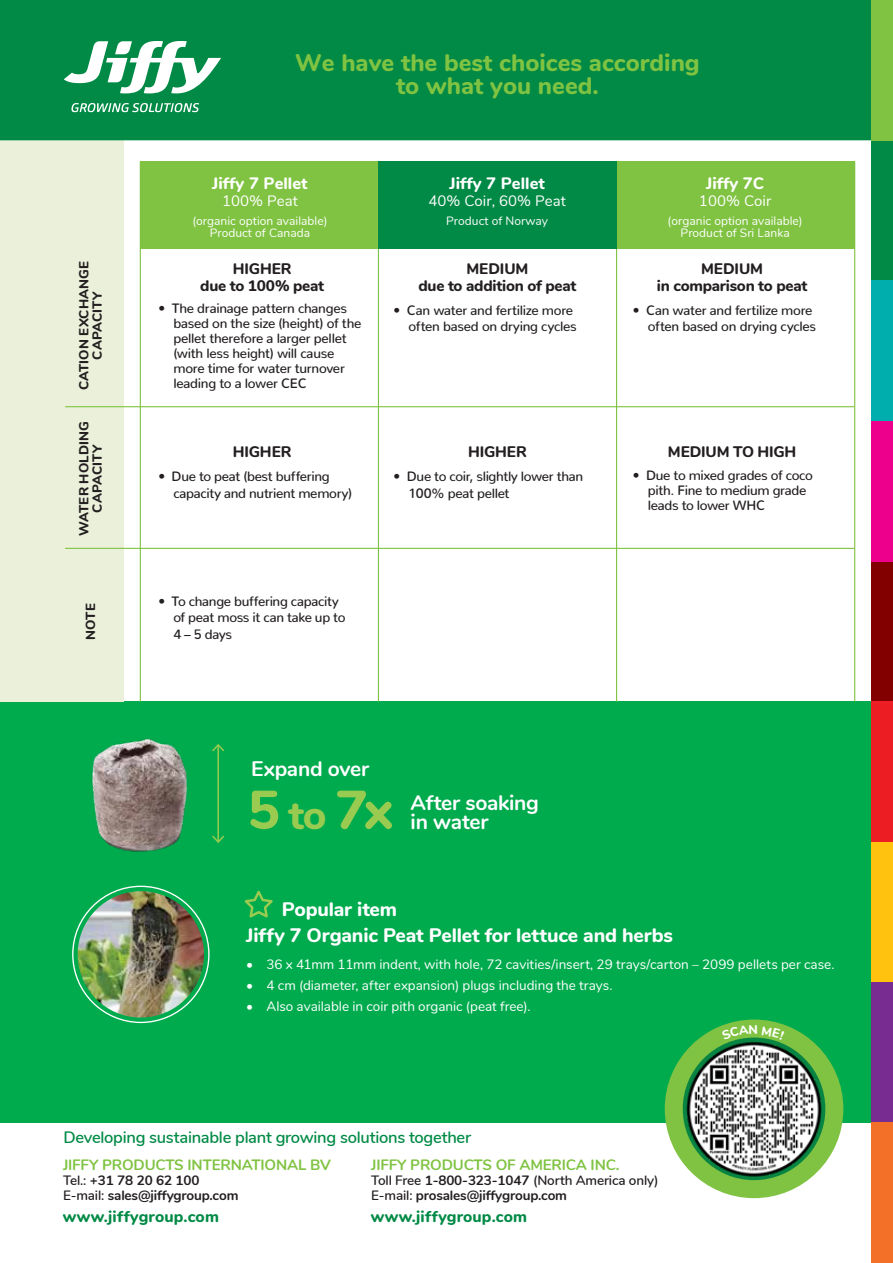
<style>
.page{position:relative;width:893px;height:1263px;background:#fff}
.page>*{position:absolute;margin:0;border:0;box-sizing:border-box;transform-origin:0 0}
.t1{font:800 54px "Nunito";color:#98cb4f}
.t2{font:800 24px/22.5px "Nunito";color:#80c342;text-align:center}
.t3{font:700 21px/19.5px "Nunito";letter-spacing:-.015em;color:#fff}
.t4{font:800 19.5px/26.7px "Nunito";letter-spacing:-.01em;color:#fff}
.t5{font:600 16.5px "Nunito";letter-spacing:-.02em;color:#008a45}
.t6{font:800 16.5px "Nunito";letter-spacing:.005em;color:#fff}
.t7{font:800 15.75px "Nunito";letter-spacing:.01em;color:#008a45}
.t8{font:800 15.3px/17px "Nunito";letter-spacing:-.015em;color:#231f20;text-align:center}
.t9{font:700 15px "Nunito";letter-spacing:-.01em;color:#80c342}
.t10{font:15px "Nunito";letter-spacing:.005em;color:#fff}
.t11{font:500 13.5px/15px "Nunito";letter-spacing:-.02em;color:#231f20}
.t12{font:13.5px "Nunito";color:#fff}
.t13{font:700 13.5px/15px "Nunito";letter-spacing:-.01em;color:#231f20}
.t14{font:800 13.2px/13.5px "Nunito";letter-spacing:.01em;color:#231f20;text-align:center}
.t15{font:12px/12px "Nunito";letter-spacing:.005em;color:#fff;text-align:center}
.s1{font-size:40.5px}
.s2{font-weight:600}
</style>
<div class="page">
<div style="left:0;top:702px;width:893px;height:421px;background:#00ab4e"></div>
<img style="left:92px;top:738px;width:133px;height:114px">
<hr style="left:217px;top:745px;width:2px;height:96px;background:#98cb4f">
<svg style="left:212px;top:744px;width:12px;height:7px"></svg>
<svg style="left:212px;top:835px;width:12px;height:8px"></svg>
<img style="left:78px;top:891px;width:126px;height:126px;border-radius:63px">
<div style="left:0;top:140px;width:123px;height:562px;background:#eaf0da"></div>
<hr style="left:616px;top:162px;width:1px;height:540px;background:#80c342">
<hr style="left:854px;top:162px;width:1px;height:540px;background:#80c342">
<hr style="left:378px;top:162px;width:1px;height:540px;background:#80c342">
<hr style="left:140px;top:162px;width:1px;height:540px;background:#80c342">
<hr style="left:65px;top:406px;width:789px;height:1px;background:#80c342">
<hr style="left:65px;top:548px;width:789px;height:1px;background:#80c342">
<div style="left:140px;top:162px;width:238px;height:87px;background:#80c342"></div>
<div style="left:617px;top:162px;width:238px;height:87px;background:#80c342"></div>
<div style="left:378px;top:162px;width:239px;height:87px;background:#008a45"></div>
<svg style="left:244px;top:890px;width:29px;height:28px"></svg>
<div style="left:0;top:0;width:872px;height:140px;background:#008a45"></div>
<svg style="left:64px;top:40px;width:157px;height:53px"></svg>
<svg style="left:71px;top:103px;width:128px;height:9px"></svg>
<div style="left:665px;top:1019px;width:178px;height:179px;background:#80c342;border-radius:50%"></div>
<img style="left:684px;top:1039px;width:140px;height:139px">
<svg style="left:872px;top:0;width:21px;height:1263px;background:#96624c"></svg>
<svg style="left:721px;top:1025px;width:64px;height:15px"></svg>
<h2 class="t2" style="left:295px;top:50px;width:406px">We have the best choices according to what you need.</h2>
<p class="t6" style="left:212px;top:171px;width:97px">Jiffy 7 Pellet</p>
<p class="t10" style="left:222px;top:190px;width:77px">100% Peat</p>
<p class="t6" style="left:449px;top:171px;width:97px">Jiffy 7 Pellet</p>
<p class="t10" style="left:428px;top:190px;width:139px">40% Coir, 60% Peat</p>
<p class="t6" style="left:706px;top:171px;width:59px">Jiffy 7C</p>
<p class="t10" style="left:699px;top:190px;width:74px">100% Coir</p>
<p class="t14" style="left:76px;top:390px;width:131px;rotate:-90deg">CATION EXCHANGE<br>CAPACITY</p>
<p class="t14" style="left:76px;top:536px;width:117px;rotate:-90deg">WATER HOLDING<br>CAPACITY</p>
<p class="t14" style="left:83px;top:640px;width:38px;rotate:-90deg">NOTE</p>
<p class="t15" style="left:192px;top:214px;width:137px">(organic option available)<br>Product of Canada</p>
<p class="t15" style="left:668px;top:214px;width:137px">(organic option available)<br>Product of Sri Lanka</p>
<p class="t15" style="left:446px;top:214px;width:103px">Product of Norway</p>
<p class="t8" style="left:200px;top:259px;width:125px">HIGHER<br>due to 100% peat</p>
<p class="t11" style="left:173px;top:299px;width:190px;text-indent:-15px">• The drainage pattern changes based on the size (height) of the pellet therefore a larger pellet (with less height) will cause more time for water turnover leading to a lower CEC</p>
<p class="t8" style="left:233px;top:442px;width:60px">HIGHER</p>
<p class="t11" style="left:173px;top:467px;width:180px;line-height:16.5px;text-indent:-15px">• Due to peat (best buffering capacity and nutrient memory)</p>
<p class="t8" style="left:418px;top:259px;width:159px">MEDIUM<br>due to addition of peat</p>
<p class="t11" style="left:394px;top:300px;width:185px;line-height:16.5px;text-align:right">• Can water and fertilize more often based on drying cycles</p>
<p class="t8" style="left:468px;top:442px;width:60px">HIGHER</p>
<p class="t11" style="left:409px;top:467px;width:176px;line-height:16.5px;text-indent:-15px">• Due to coir, slightly lower than<br>100% peat pellet</p>
<p class="t11" style="left:173px;top:591px;width:174px;line-height:16.5px;text-indent:-15px">• To change buffering capacity of peat moss it can take up to<br>4 – 5 days</p>
<h3 class="t3" style="left:251px;top:758px;width:119px">Expand over</h3>
<h1 class="t1" style="left:248px;top:770px;width:147px">5 <span class="s1">to</span> 7x</h1>
<h3 class="t3" style="left:411px;top:792px;width:130px">After soaking in water</h3>
<p class="t8" style="left:657px;top:259px;width:152px">MEDIUM<br>in comparison to peat</p>
<p class="t11" style="left:633px;top:300px;width:185px;line-height:16.5px;text-align:right">• Can water and fertilize more often based on drying cycles</p>
<p class="t8" style="left:668px;top:442px;width:130px">MEDIUM TO HIGH</p>
<p class="t11" style="left:648px;top:466px;width:166px;text-indent:-15px">• Due to mixed grades of coco pith. Fine to medium grade leads to lower WHC</p>
<h3 class="t4" style="left:246px;top:894px;width:428px;text-indent:36px">Popular item<br>Jiffy 7 Organic Peat Pellet for lettuce and herbs</h3>
<p class="t12" style="left:246px;top:954px;width:590px">• 36 x 41mm 11mm indent, with hole, 72 cavities/insert, 29 trays/carton – 2099 pellets per case.</p>
<p class="t12" style="left:246px;top:975px;width:368px">• 4 cm (diameter, after expansion) plugs including the trays.</p>
<p class="t12" style="left:246px;top:996px;width:286px">• Also available in coir pith organic (peat free).</p>
<p class="t5" style="left:63px;top:1125px;width:409px">Developing sustainable plant growing solutions together</p>
<p class="t9" style="left:63px;top:1154px;width:269px">JIFFY PRODUCTS INTERNATIONAL BV</p>
<p class="t13" style="left:63px;top:1172px;width:177px"><span class="s2">Tel.:</span> +31 78 20 62 100<br><span class="s2">E-mail:</span> sales@jiffygroup.com</p>
<p class="t7" style="left:63px;top:1205px;width:158px">www.jiffygroup.com</p>
<p class="t9" style="left:371px;top:1154px;width:250px">JIFFY PRODUCTS OF AMERICA INC.</p>
<p class="t13" style="left:371px;top:1172px;width:289px"><span class="s2">Toll Free</span> 1-800-323-1047 <span class="s2">(North America only)<br>E-mail:</span> prosales@jiffygroup.com</p>
<p class="t7" style="left:371px;top:1205px;width:158px">www.jiffygroup.com</p>
</div>
